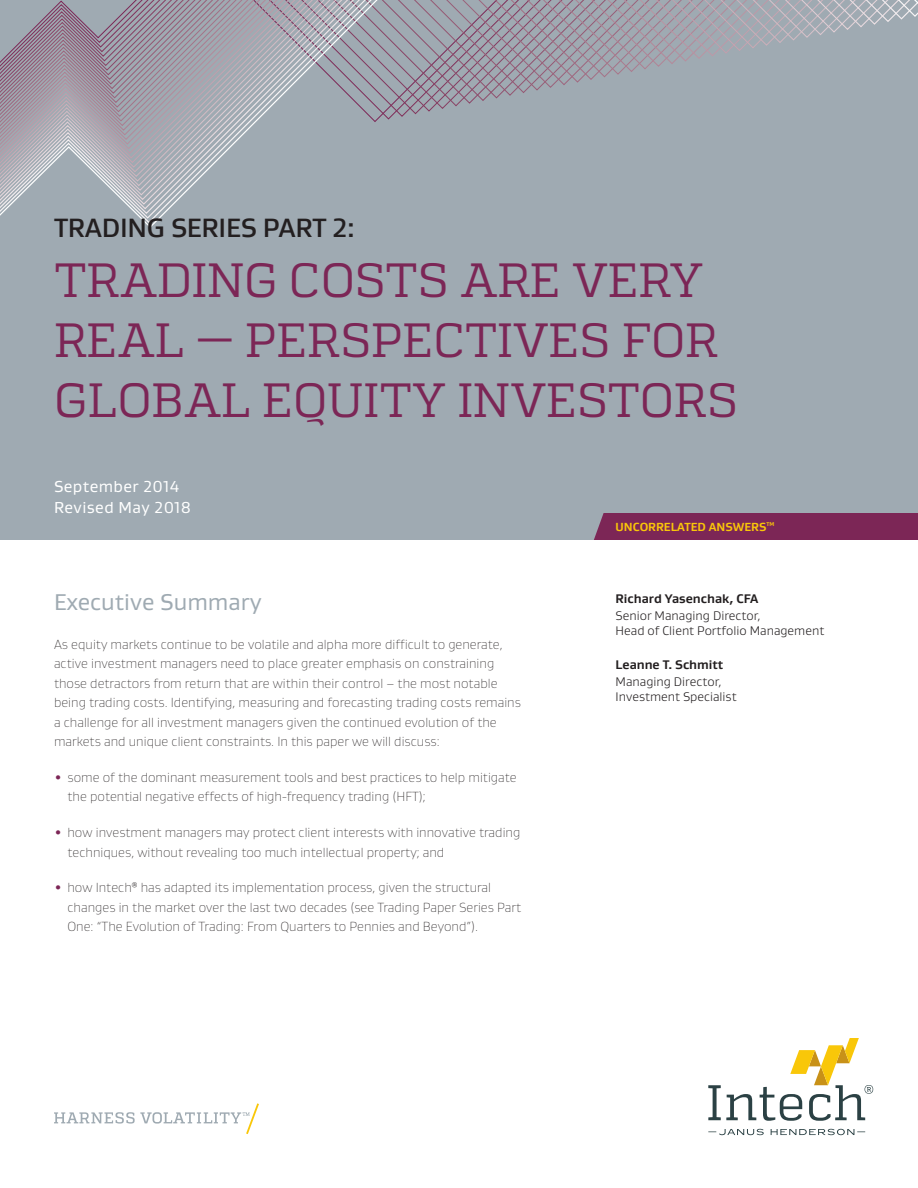
<style>
.page{position:relative;width:918px;height:1188px;background:#fff}
.page>*{position:absolute;margin:0;border:0;box-sizing:border-box;transform-origin:0 0}
.t1{font:48px/60px "Quadon";letter-spacing:-.01em;color:#7c2656}
.t2{font:500 27px "Gustan";letter-spacing:-.01em;color:#231f20}
.Executive_Summary{font:23.25px "Gustan";color:#9faab2}
.Date{font:16.2px/21px "Gustan";letter-spacing:.025em;color:#fff}
.Body{font:100 13.5px/19.5px "Gustan";color:#231f20}
.Author_-_Title{font:300 12.75px/15px "Gustan";color:#231f20}
.Author_-_Name{font:700 12.75px "Gustan";color:#231f20}
.t3{font:700 12px "Gustan";color:#f9c709}
.s1{font-weight:700;color:#7c2656}
.s2{font-family:"Quadon";font-weight:400}
</style>
<div class="page">
<div style="left:0;top:0;width:918px;height:540px;background:#9faab2"></div>
<div style="left:594px;top:513px;width:324px;height:27px;background:#7c2656"></div>
<svg style="left:0;top:0;width:918px;height:228px"></svg>
<svg style="left:54px;top:1103px;width:205px;height:31px"></svg>
<svg style="left:708px;top:1038px;width:165px;height:97px"></svg>
<p class="t2" style="left:54px;top:210px;width:302px">TRADING SERIES PART 2:</p>
<p class="t1" style="left:54px;top:250px;width:685px">TRADING COSTS ARE VERY<br>REAL — PERSPECTIVES FOR<br>GLOBAL EQUITY INVESTORS</p>
<p class="Date" style="left:54px;top:475px;width:139px">September 2014<br>Revised May 2018</p>
<p class="Executive_Summary" style="left:54px;top:587px;width:209px">Executive Summary</p>
<p class="Body" style="left:54px;top:634px;width:468px">As equity markets continue to be volatile and alpha more difficult to generate, active investment managers need to place greater emphasis on constraining those detractors from return that are within their control – the most notable being trading costs. Identifying, measuring and forecasting trading costs remains a challenge for all investment managers given the continued evolution of the markets and unique client constraints. In this paper we will discuss:</p>
<p class="Body" style="left:68px;top:767px;width:451px;text-indent:-14px"><span class="s1">•</span> some of the dominant measurement tools and best practices to help mitigate the potential negative effects of high-frequency trading (HFT);</p>
<p class="Body" style="left:68px;top:823px;width:454px;text-indent:-14px"><span class="s1">•</span> how investment managers may protect client interests with innovative trading techniques, without revealing too much intellectual property; and</p>
<p class="Body" style="left:68px;top:878px;width:455px;text-indent:-14px"><span class="s1">•</span> how Intech<span class="s2">®</span> has adapted its implementation process, given the structural changes in the market over the last two decades (see Trading Paper Series Part<br>One: “The Evolution of Trading: From Quarters to Pennies and Beyond”).</p>
<p class="t3" style="left:616px;top:519px;width:160px">UNCORRELATED ANSWERS<sup>TM</sup></p>
<p class="Author_-_Name" style="left:616px;top:590px;width:144px">Richard Yasenchak, CFA</p>
<p class="Author_-_Title" style="left:616px;top:608px;width:210px">Senior Managing Director,<br>Head of Client Portfolio Management</p>
<p class="Author_-_Name" style="left:616px;top:657px;width:109px">Leanne T. Schmitt</p>
<p class="Author_-_Title" style="left:616px;top:674px;width:123px">Managing Director,<br>Investment Specialist</p>
</div>
